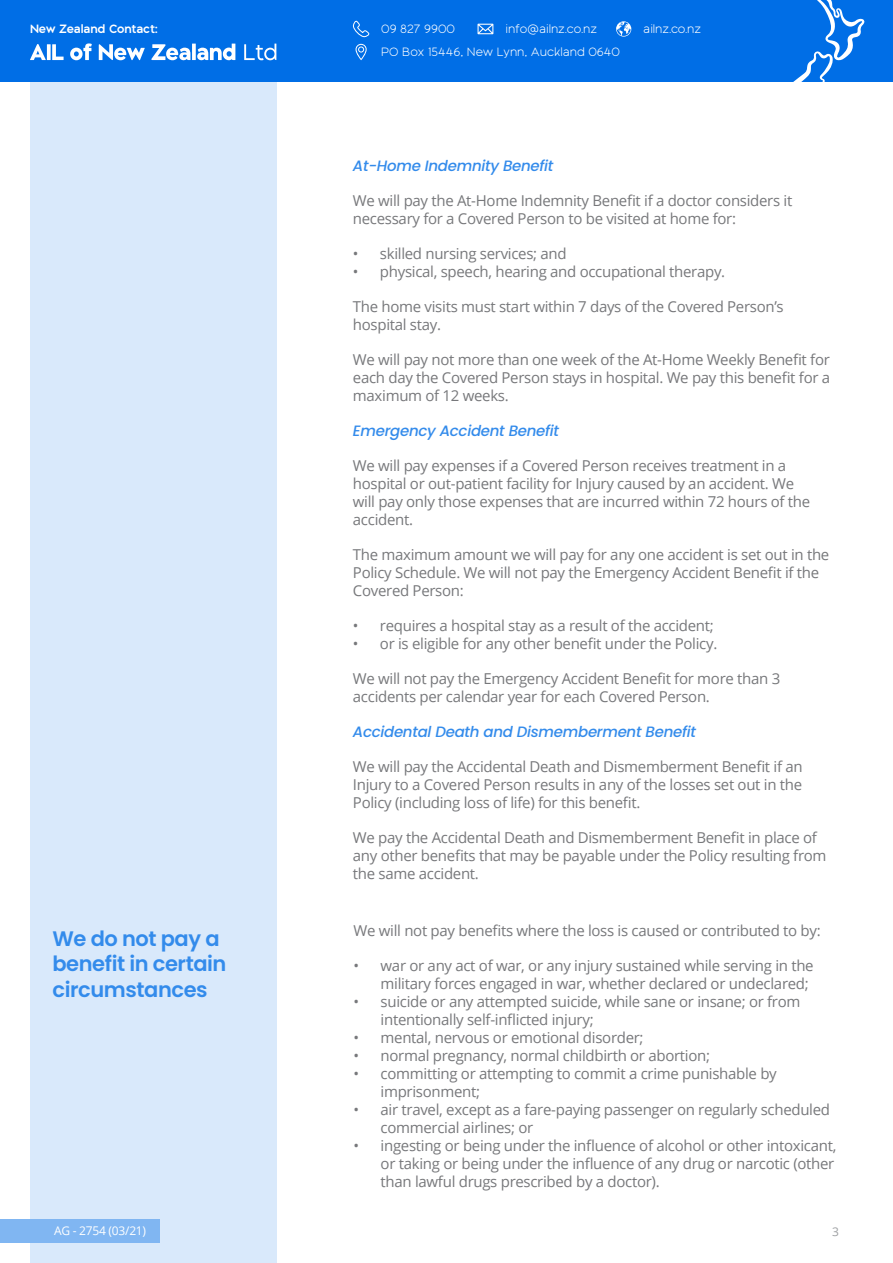
<style>
.page{position:relative;width:893px;height:1263px;background:#fff}
.page>*{position:absolute;margin:0;border:0;box-sizing:border-box;transform-origin:0 0}
.t1{font:600 21px/25.2px "Poppins";letter-spacing:-.02em;color:#338beb}
.t2{font:15px/18px "Open Sans";letter-spacing:-.02em;color:#77787b}
.t3{font:italic 500 15px "Poppins";letter-spacing:-.02em;color:#338beb}
.t4{font:300 12.3px "Black Sans";letter-spacing:-.01em;color:#fff}
.t5{font:600 12.3px "Black Sans";letter-spacing:-.01em;color:#fff}
.t6{font:12px "Open Sans";letter-spacing:-.02em;color:#fff}
.t7{font:12px "Open Sans";color:#9d9fa2}
</style>
<div class="page">
<div style="left:30px;top:81px;width:246px;height:1182px;background:#d9e9fb"></div>
<div style="left:0;top:0;width:893px;height:81px;background:#006ee6"></div>
<svg style="left:777px;top:0;width:88px;height:82px"></svg>
<svg style="left:353px;top:20px;width:16px;height:18px"></svg>
<svg style="left:478px;top:24px;width:15px;height:10px"></svg>
<svg style="left:616px;top:21px;width:15px;height:16px"></svg>
<svg style="left:356px;top:44px;width:11px;height:16px"></svg>
<svg style="left:30px;top:44px;width:16px;height:16px"></svg>
<svg style="left:47px;top:44px;width:4px;height:16px"></svg>
<svg style="left:52px;top:44px;width:12px;height:16px"></svg>
<svg style="left:70px;top:43px;width:22px;height:17px"></svg>
<svg style="left:99px;top:44px;width:46px;height:16px"></svg>
<svg style="left:151px;top:44px;width:39px;height:16px"></svg>
<svg style="left:192px;top:44px;width:4px;height:16px"></svg>
<svg style="left:197px;top:44px;width:38px;height:16px"></svg>
<svg style="left:244px;top:44px;width:32px;height:16px"></svg>
<div style="left:0;top:1219px;width:160px;height:24px;background:#80b6f2"></div>
<p class="t5" style="left:30px;top:21px;width:130px">New Zealand Contact:</p>
<p class="t4" style="left:381px;top:21px;width:75px">09 827 9900</p>
<p class="t4" style="left:505px;top:21px;width:93px">info@ailnz.co.nz</p>
<p class="t4" style="left:643px;top:21px;width:60px">ailnz.co.nz</p>
<p class="t4" style="left:381px;top:45px;width:240px">PO Box 15446, New Lynn, Auckland 0640</p>
<p class="t3" style="left:353px;top:157px;width:202px">At-Home Indemnity Benefit</p>
<p class="t2" style="left:353px;top:191px;width:441px">We will pay the At-Home Indemnity Benefit if a doctor considers it necessary for a Covered Person to be visited at home for:</p>
<p class="t2" style="left:353px;top:244px;width:215px">• skilled nursing services; and</p>
<p class="t2" style="left:353px;top:262px;width:374px">• physical, speech, hearing and occupational therapy.</p>
<p class="t2" style="left:353px;top:297px;width:432px">The home visits must start within 7 days of the Covered Person’s hospital stay.</p>
<p class="t2" style="left:353px;top:350px;width:479px;text-align:justify">We will pay not more than one week of the At-Home Weekly Benefit for each day the Covered Person stays in hospital. We pay this benefit for a maximum of 12 weeks.</p>
<p class="t3" style="left:353px;top:422px;width:208px">Emergency Accident Benefit</p>
<p class="t2" style="left:353px;top:456px;width:459px">We will pay expenses if a Covered Person receives treatment in a hospital or out-patient facility for Injury caused by an accident. We will pay only those expenses that are incurred within 72 hours of the accident.</p>
<p class="t2" style="left:353px;top:545px;width:478px">The maximum amount we will pay for any one accident is set out in the<br>Policy Schedule. We will not pay the Emergency Accident Benefit if the<br>Covered Person:</p>
<p class="t2" style="left:353px;top:616px;width:362px">• requires a hospital stay as a result of the accident;</p>
<p class="t2" style="left:353px;top:634px;width:366px">• or is eligible for any other benefit under the Policy.</p>
<p class="t2" style="left:353px;top:669px;width:429px">We will not pay the Emergency Accident Benefit for more than 3 accidents per calendar year for each Covered Person.</p>
<p class="t3" style="left:353px;top:723px;width:345px">Accidental Death and Dismemberment Benefit</p>
<p class="t2" style="left:353px;top:757px;width:451px;text-align:justify">We will pay the Accidental Death and Dismemberment Benefit if an Injury to a Covered Person results in any of the losses set out in the Policy (including loss of life) for this benefit.</p>
<p class="t2" style="left:353px;top:828px;width:475px">We pay the Accidental Death and Dismemberment Benefit in place of any other benefits that may be payable under the Policy resulting from the same accident.</p>
<h1 class="t1" style="left:52px;top:926px;width:176px">We do not pay a benefit in certain circumstances</h1>
<p class="t2" style="left:354px;top:921px;width:469px">We will not pay benefits where the loss is caused or contributed to by:</p>
<p class="t2" style="left:381px;top:956px;width:435px;text-indent:-27px">• war or any act of war, or any injury sustained while serving in the military forces engaged in war, whether declared or undeclared;</p>
<p class="t2" style="left:381px;top:992px;width:421px;text-indent:-27px">• suicide or any attempted suicide, while sane or insane; or from intentionally self-inflicted injury;</p>
<p class="t2" style="left:354px;top:1028px;width:292px">• mental, nervous or emotional disorder;</p>
<p class="t2" style="left:354px;top:1046px;width:358px">• normal pregnancy, normal childbirth or abortion;</p>
<p class="t2" style="left:381px;top:1064px;width:398px;text-indent:-27px">• committing or attempting to commit a crime punishable by imprisonment;</p>
<p class="t2" style="left:381px;top:1100px;width:451px;text-indent:-27px">• air travel, except as a fare-paying passenger on regularly scheduled commercial airlines; or</p>
<p class="t2" style="left:381px;top:1136px;width:457px;text-indent:-27px">• ingesting or being under the influence of alcohol or other intoxicant, or taking or being under the influence of any drug or narcotic (other than lawful drugs prescribed by a doctor).</p>
<p class="t6" style="left:54px;top:1223px;width:94px">AG - 2754 (03/21)</p>
<p class="t7" style="left:832px;top:1223px;width:8px">3</p>
</div>
